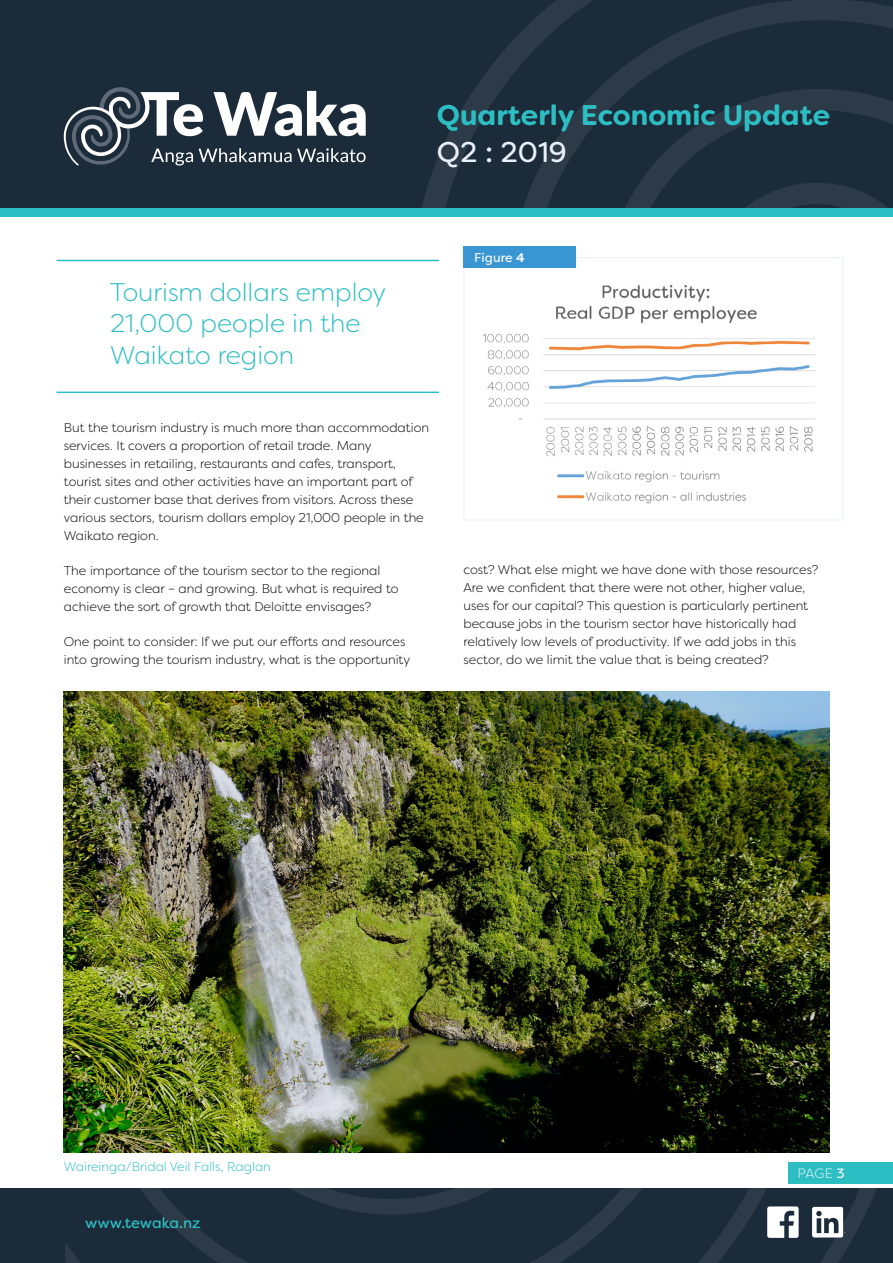
<style>
.page{position:relative;width:893px;height:1263px;background:#fff}
.page>*{position:absolute;margin:0;border:0;box-sizing:border-box;transform-origin:0 0}
.t1{font:700 28.5px "Filson Soft";color:#2cbec3}
.t2{font:28.5px "Filson Soft";color:#e9eff8}
.Heading_1{font:300 25.5px/31.5px "Filson Soft";color:#2cbec3}
.t3{font:15px "Filson Soft";color:#2cbec3}
.t4{font:300 13.5px "Filson Soft";color:#f4f7fc}
.Body_text_-_black{font:300 12.75px/18px "Filson Soft";color:#050505}
.t5{font:300 12.75px "Filson Soft";color:#2cbec3}
.Intro_para_-_white{font:12.75px "Filson Soft";color:#f4f7fc}
.s1{font-weight:700}
.s2{font-weight:400}
</style>
<div class="page">
<svg style="left:0;top:0;width:893px;height:208px;fill:#1c2b39"></svg>
<div style="left:0;top:208px;width:893px;height:9px;background:#2cbec3"></div>
<svg style="left:64px;top:86px;width:302px;height:80px"></svg>
<div style="left:0;top:1188px;width:893px;height:75px;background:#1c2b39"></div>
<svg style="left:65px;top:1188px;width:812px;height:75px"></svg>
<svg style="left:812px;top:1206px;width:34px;height:32px"></svg>
<img style="left:767px;top:1206px;width:32px;height:32px">
<img style="left:483px;top:285px;width:332px;height:219px">
<div style="left:463px;top:257px;width:380px;height:263px;border:1px solid #e9eff8"></div>
<div style="left:463px;top:247px;width:113px;height:21px;background:#3a96d2"></div>
<img style="left:64px;top:691px;width:765px;height:462px">
<hr style="left:57px;top:260px;width:382px;height:1px;background:#2cbec3">
<hr style="left:57px;top:392px;width:382px;height:1px;background:#2cbec3">
<div style="left:789px;top:1162px;width:104px;height:21px;background:#2cbec3"></div>
<h1 class="t1" style="left:437px;top:96px;width:395px">Quarterly Economic Update</h1>
<h1 class="t2" style="left:437px;top:134px;width:131px">Q2 : 2019</h1>
<p class="Heading_1" style="left:110px;top:276px;width:277px">Tourism dollars employ<br>21,000 people in the<br>Waikato region</p>
<p class="Body_text_-_black" style="left:64px;top:419px;width:367px">But the tourism industry is much more than accommodation services. It covers a proportion of retail trade. Many businesses in retailing, restaurants and cafes, transport, tourist sites and other activities have an important part of their customer base that derives from visitors. Across these various sectors, tourism dollars employ 21,000 people in the Waikato region.</p>
<p class="Body_text_-_black" style="left:64px;top:562px;width:336px">The importance of the tourism sector to the regional economy is clear – and growing. But what is required to achieve the sort of growth that Deloitte envisages?</p>
<p class="Body_text_-_black" style="left:64px;top:633px;width:348px">One point to consider: If we put our efforts and resources into growing the tourism industry, what is the opportunity</p>
<p class="Intro_para_-_white" style="left:474px;top:249px;width:52px">Figure <span class="s1">4</span></p>
<p class="Body_text_-_black" style="left:463px;top:561px;width:356px">cost? What else might we have done with those resources?<br>Are we confident that there were not other, higher value, uses for our capital? This question is particularly pertinent because jobs in the tourism sector have historically had relatively low levels of productivity. If we add jobs in this sector, do we limit the value that is being created?</p>
<p class="t5" style="left:64px;top:1158px;width:209px">Waireinga/Bridal Veil Falls, Raglan</p>
<p class="t3" style="left:85px;top:1213px;width:117px">www.tewaka.nz</p>
<p class="t4" style="left:797px;top:1164px;width:49px">PAGE <span class="s2">3</span></p>
</div>
